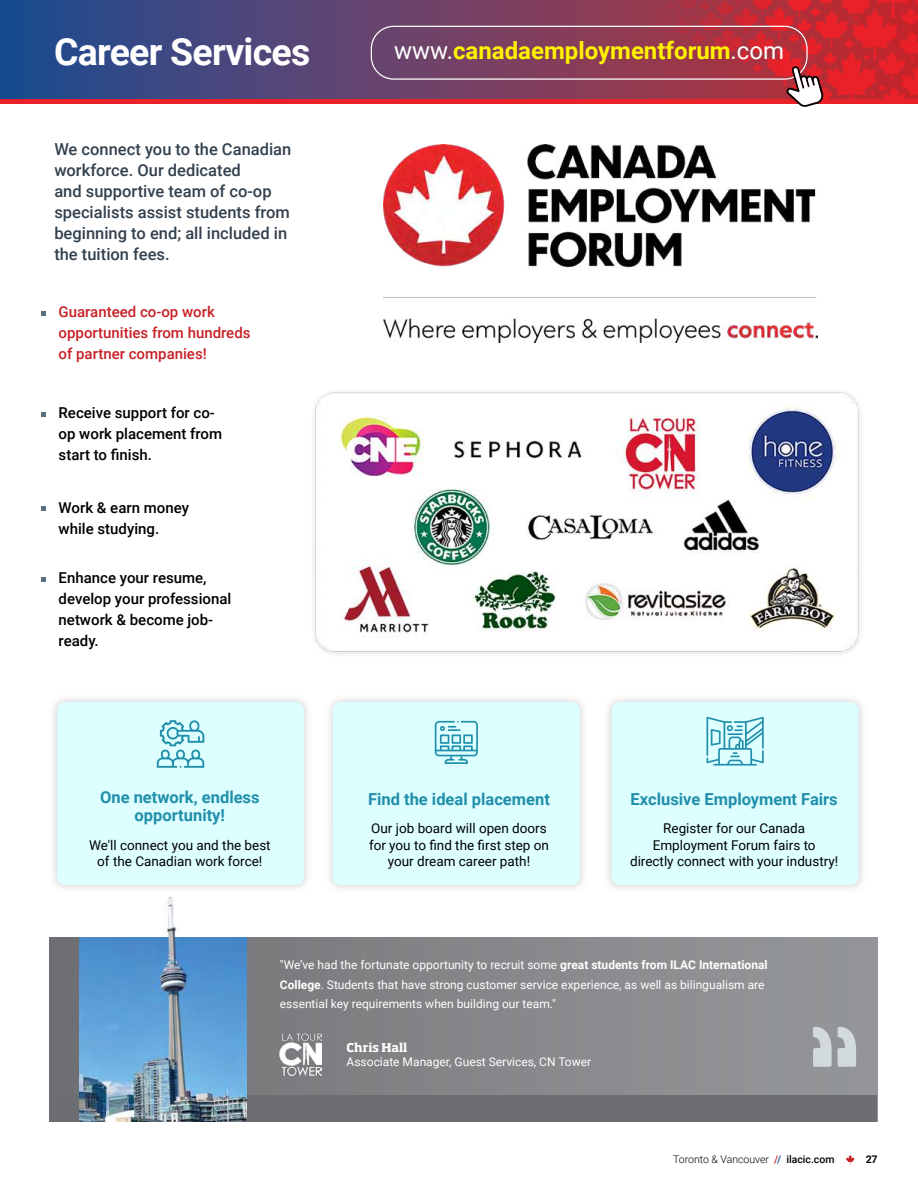
<style>
.page{position:relative;width:918px;height:1188px;background:#fff}
.page>*{position:absolute;margin:0;border:0;box-sizing:border-box;transform-origin:0 0}
.t1{font:700 37.5px "Roboto";letter-spacing:-.02em;color:#fff}
.t2{font:700 24px "Roboto";color:#fff200}
.t3{font:500 16.5px/21px "Roboto";color:#33414e}
.t4{font:700 16.5px/18px "Roboto";color:#218fab;text-align:center}
.t5{font:500 15px/21px "Roboto";color:#000}
.t6{font:500 15px/21px "Roboto";color:#c72127}
.t7{font:13.5px/16.5px "Roboto";color:#000;text-align:center}
.t8{font:12px/19.5px "Roboto";color:#fff}
.t9{font:700 12px "Soho Std";color:#fff}
.t10{font:300 10.5px "Roboto";color:#000}
.t11{font:700 10.5px "Roboto";color:#000}
.s1{font-weight:400;color:#fff}
.s2{font-weight:700}
.s3{font-weight:500;color:#c72127}
.s4{font-weight:500;color:#0f4b8f}
.s5{font-weight:500}
</style>
<div class="page">
<img style="left:167px;top:897px;width:10px;height:40px">
<svg style="left:50px;top:937px;width:828px;height:158px;background:#86888a"></svg>
<div style="left:50px;top:1095px;width:828px;height:27px;background:#6d6e71"></div>
<img style="left:80px;top:937px;width:166px;height:185px">
<svg style="left:813px;top:1027px;width:43px;height:40px;background:#bfc4c8"></svg>
<img style="left:280px;top:1033px;width:41px;height:42px">
<svg style="left:41px;top:311px;width:5px;height:5px"></svg>
<svg style="left:41px;top:413px;width:5px;height:4px"></svg>
<svg style="left:41px;top:507px;width:5px;height:4px"></svg>
<svg style="left:41px;top:577px;width:5px;height:4px"></svg>
<svg style="left:846px;top:1155px;width:9px;height:9px"></svg>
<svg style="left:0;top:0;width:544px;height:100px;background:#514577"></svg>
<hr style="left:0;top:100px;width:918px;height:4px;background:#eb2129">
<img style="left:313px;top:392px;width:548px;height:263px">
<img style="left:383px;top:145px;width:435px;height:198px">
<div style="left:371px;top:26px;width:437px;height:54px;border:1px solid #fff;border-radius:22px"></div>
<svg style="left:544px;top:0;width:374px;height:107px;background:#b43b4a"></svg>
<div style="left:333px;top:702px;width:247px;height:183px;background:#dff;border-radius:8px"></div>
<div style="left:57px;top:702px;width:247px;height:183px;background:#dff;border-radius:8px"></div>
<div style="left:612px;top:702px;width:247px;height:183px;background:#dff;border-radius:8px"></div>
<svg style="left:157px;top:720px;width:47px;height:48px"></svg>
<svg style="left:435px;top:721px;width:43px;height:43px"></svg>
<svg style="left:707px;top:717px;width:57px;height:49px"></svg>
<h1 class="t1" style="left:54px;top:26px;width:258px">Career Services</h1>
<h2 class="t2" style="left:394px;top:34px;width:392px"><span class="s1">www.</span>canadaemploymentforum<span class="s1">.com</span></h2>
<h3 class="t3" style="left:54px;top:138px;width:239px">We connect you to the Canadian workforce. Our dedicated<br>and supportive team of co-op specialists assist students from beginning to end; all included in the tuition fees.</h3>
<p class="t6" style="left:59px;top:301px;width:193px">Guaranteed co-op work opportunities from hundreds of partner companies!</p>
<p class="t5" style="left:59px;top:402px;width:165px">Receive support for co&shy;op work placement from start to finish.</p>
<p class="t5" style="left:59px;top:497px;width:132px">Work &amp; earn money while studying.</p>
<p class="t5" style="left:59px;top:567px;width:174px">Enhance your resume, develop your professional network &amp; become job&shy;ready.</p>
<h3 class="t4" style="left:100px;top:788px;width:161px">One network, endless opportunity!</h3>
<h3 class="t4" style="left:368px;top:789px;width:183px">Find the ideal placement</h3>
<p class="t7" style="left:369px;top:820px;width:182px">Our job board will open doors for you to find the first step on your dream career path!</p>
<p class="t7" style="left:89px;top:836px;width:183px">We'll connect you and the best of the Canadian work force!</p>
<h3 class="t4" style="left:631px;top:789px;width:209px">Exclusive Employment Fairs</h3>
<p class="t7" style="left:630px;top:820px;width:210px">Register for our Canada<br>Employment Forum fairs to directly connect with your industry!</p>
<p class="t8" style="left:280px;top:955px;width:489px">"We’ve had the fortunate opportunity to recruit some <span class="s2">great students from ILAC International<br>College</span>. Students that have strong customer service experience, as well as bilingualism are essential key requirements when building our team."</p>
<p class="t9" style="left:347px;top:1040px;width:62px">Chris Hall</p>
<p class="t8" style="left:347px;top:1052px;width:246px">Associate Manager, Guest Services, CN Tower</p>
<p class="t10" style="left:673px;top:1152px;width:163px">Toronto &amp; Vancouver <span class="s3">/</span><span class="s4">/</span> <span class="s5">ilacic.com</span></p>
<p class="t11" style="left:866px;top:1152px;width:13px">27</p>
</div>
